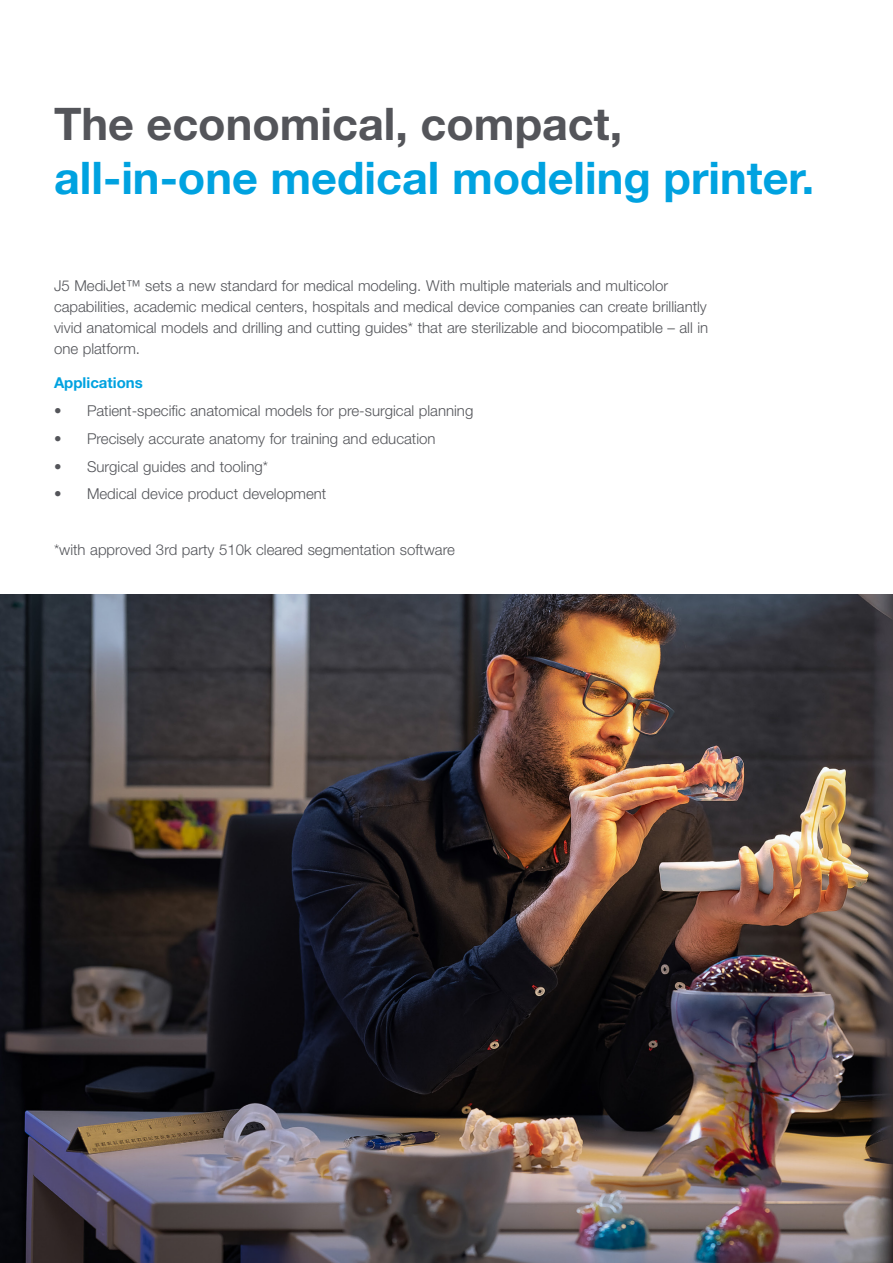
<style>
.page{position:relative;width:893px;height:1263px;background:#fff}
.page>*{position:absolute;margin:0;border:0;box-sizing:border-box;transform-origin:0 0}
.Page_Title{font:700 45px "Helvetica Neue LT Std";color:#00a2e0}
.Page_Title-2{font:700 45px "Helvetica Neue LT Std";color:#54555a}
.Para{font:300 15px/21px "Helvetica Neue LT Std";color:#54555a}
.Para_header{font:700 15px "Helvetica Neue LT Std";color:#00a2e0}
</style>
<div class="page">
<img style="left:0;top:594px;width:893px;height:669px">
<p class="Page_Title-2" style="left:54px;top:96px;width:570px">The economical, compact,</p>
<p class="Page_Title" style="left:54px;top:150px;width:762px">all-in-one medical modeling printer.</p>
<p class="Para" style="left:54px;top:275px;width:656px">J5 MediJet™ sets a new standard for medical modeling. With multiple materials and multicolor capabilities, academic medical centers, hospitals and medical device companies can create brilliantly vivid anatomical models and drilling and cutting guides* that are sterilizable and biocompatible – all in one platform.</p>
<p class="Para_header" style="left:54px;top:374px;width:90px">Applications</p>
<p class="Para" style="left:54px;top:400px;width:421px">• Patient-specific anatomical models for pre-surgical planning</p>
<p class="Para" style="left:54px;top:428px;width:383px">• Precisely accurate anatomy for training and education</p>
<p class="Para" style="left:54px;top:455px;width:216px">• Surgical guides and tooling*</p>
<p class="Para" style="left:54px;top:483px;width:274px">• Medical device product development</p>
<p class="Para" style="left:54px;top:539px;width:402px">*with approved 3rd party 510k cleared segmentation software</p>
</div>
